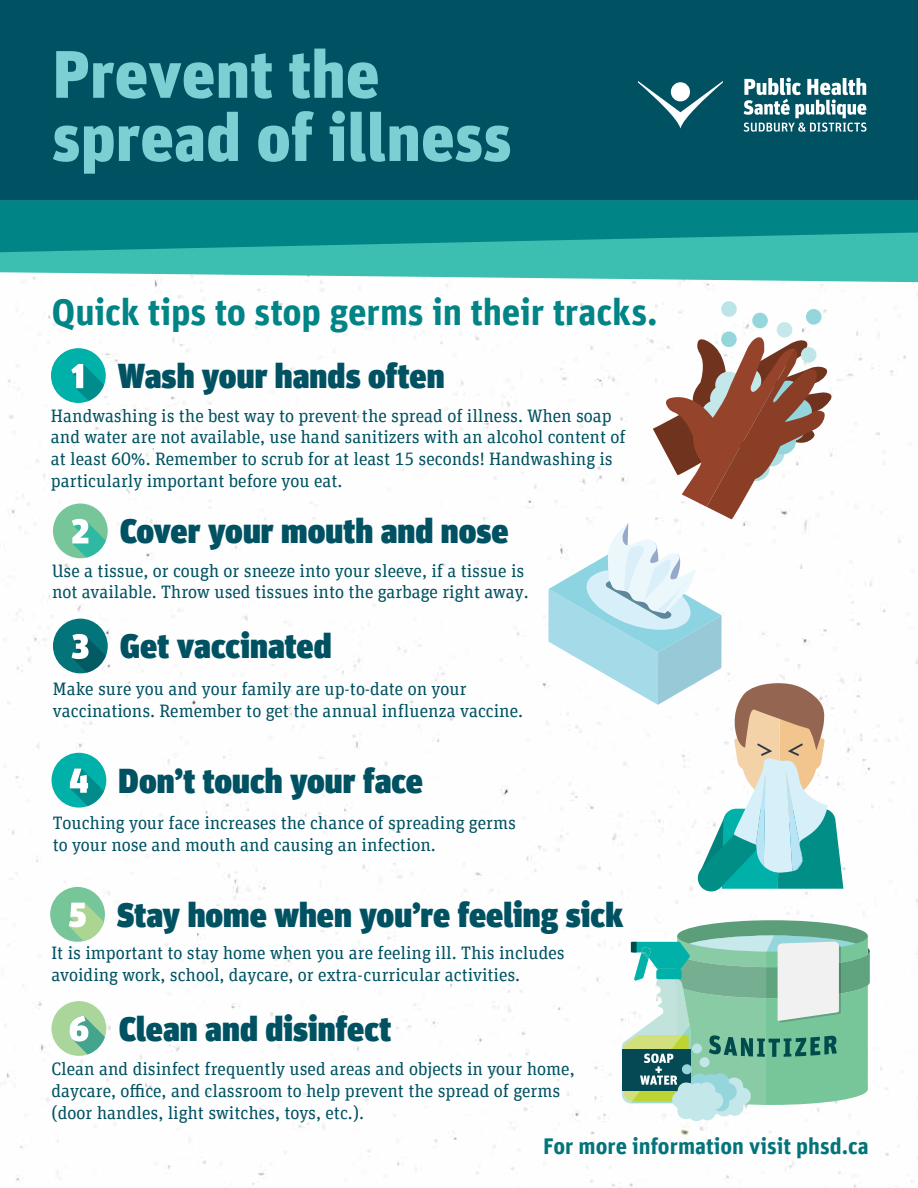
<style>
.page{position:relative;width:918px;height:1188px;background:#fff}
.page>*{position:absolute;margin:0;border:0;box-sizing:border-box;transform-origin:0 0}
.t1{font:900 66.9px/63.2px "Unit Pro";color:#7ecfd4}
.t2{font:700 37.2px "Unit Pro";letter-spacing:-.005em;color:#008486}
.t3{font:900 34.5px "Unit Pro";color:#005262}
.t4{font:700 22.65px "Unit Pro";color:#03747a}
.t5{font:18px/21.6px "Unit Slab Pro";color:#005262}
</style>
<div class="page">
<div style="left:0;top:0;width:918px;height:222px;background:#005262"></div>
<svg style="left:0;top:252px;width:918px;height:30px;fill:#3cbeb0"></svg>
<svg style="left:0;top:201px;width:918px;height:51px;fill:#008486"></svg>
<svg style="left:51px;top:348px;width:55px;height:55px"></svg>
<svg style="left:53px;top:504px;width:55px;height:54px"></svg>
<svg style="left:53px;top:619px;width:55px;height:54px"></svg>
<svg style="left:50px;top:887px;width:55px;height:55px"></svg>
<svg style="left:721px;top:331px;width:16px;height:16px"></svg>
<div style="left:752px;top:313px;width:16px;height:15px;background:#95d6dc;border-radius:50%"></div>
<div style="left:721px;top:301px;width:16px;height:16px;background:#bce4e8;border-radius:50%"></div>
<div style="left:777px;top:322px;width:15px;height:16px;background:#c6e8eb;border-radius:50%"></div>
<div style="left:806px;top:309px;width:16px;height:16px;background:#95d6dc;border-radius:50%"></div>
<svg style="left:638px;top:81px;width:85px;height:47px"></svg>
<div style="left:671px;top:82px;width:19px;height:19px;background:#fff;border-radius:50%"></div>
<svg style="left:744px;top:78px;width:123px;height:54px"></svg>
<svg style="left:52px;top:1001px;width:54px;height:55px"></svg>
<svg style="left:548px;top:335px;width:295px;height:557px"></svg>
<svg style="left:52px;top:753px;width:54px;height:55px"></svg>
<svg style="left:622px;top:920px;width:248px;height:202px"></svg>
<h1 class="t1" style="left:52px;top:39px;width:461px">Prevent the spread of illness</h1>
<h2 class="t2" style="left:52px;top:285px;width:608px">Quick tips to stop germs in their tracks.</h2>
<h3 class="t3" style="left:118px;top:350px;width:328px">Wash your hands often</h3>
<p class="t5" style="left:51px;top:404px;width:576px">Handwashing is the best way to prevent the spread of illness. When soap and water are not available, use hand sanitizers with an alcohol content of at least 60%. Remember to scrub for at least 15 seconds! Handwashing is particularly important before you eat.</p>
<h3 class="t3" style="left:120px;top:505px;width:390px">Cover your mouth and nose</h3>
<p class="t5" style="left:52px;top:559px;width:478px">Use a tissue, or cough or sneeze into your sleeve, if a tissue is not available. Throw used tissues into the garbage right away.</p>
<h3 class="t3" style="left:120px;top:620px;width:213px">Get vaccinated</h3>
<p class="t5" style="left:53px;top:677px;width:472px">Make sure you and your family are up-to-date on your vaccinations. Remember to get the annual influenza vaccine.</p>
<h3 class="t3" style="left:118px;top:755px;width:306px">Don’t touch your face</h3>
<p class="t5" style="left:53px;top:812px;width:465px">Touching your face increases the chance of spreading germs to your nose and mouth and causing an infection.</p>
<h3 class="t3" style="left:117px;top:889px;width:508px">Stay home when you’re feeling sick</h3>
<p class="t5" style="left:52px;top:942px;width:515px">It is important to stay home when you are feeling ill. This includes avoiding work, school, daycare, or extra-curricular activities.</p>
<h3 class="t3" style="left:119px;top:1003px;width:274px">Clean and disinfect</h3>
<p class="t5" style="left:52px;top:1058px;width:525px">Clean and disinfect frequently used areas and objects in your home, daycare, office, and classroom to help prevent the spread of germs (door handles, light switches, toys, etc.).</p>
<p class="t4" style="left:543px;top:1129px;width:327px">For more information visit phsd.ca</p>
</div>
